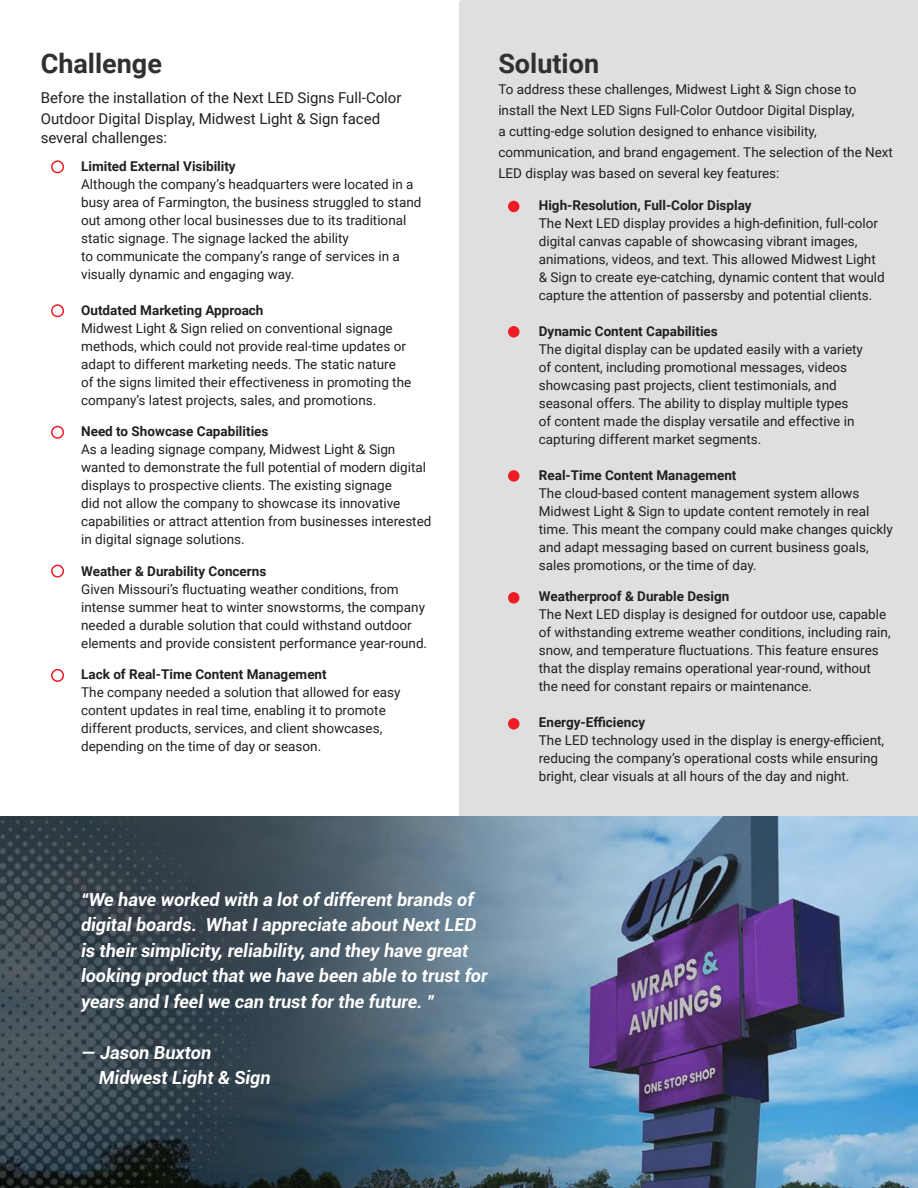
<style>
.page{position:relative;width:918px;height:1188px;background:#fff}
.page>*{position:absolute;margin:0;border:0;box-sizing:border-box;transform-origin:0 0}
.Subhead{font:700 27px "Roboto";color:#312f30}
.Testimonial{font:italic 700 18px/25.5px "Roboto";color:#fff}
.Subhead-2{font:15px/21px "Roboto";color:#231f20}
.Bulleted_text{font:13.5px/18px "Roboto";color:#231f20}
.s1{font-weight:700}
</style>
<div class="page">
<div style="left:459px;top:0;width:459px;height:817px;background:#dfdfdf"></div>
<img style="left:0;top:817px;width:918px;height:371px">
<div style="left:51px;top:160px;width:13px;height:13px;border:2px solid #ee1d23;border-radius:50%"></div>
<div style="left:51px;top:304px;width:13px;height:13px;border:2px solid #ee1d23;border-radius:50%"></div>
<div style="left:51px;top:426px;width:13px;height:13px;border:2px solid #ee1d23;border-radius:50%"></div>
<div style="left:51px;top:565px;width:13px;height:13px;border:2px solid #ee1d23;border-radius:50%"></div>
<div style="left:51px;top:669px;width:13px;height:13px;border:2px solid #ee1d23;border-radius:50%"></div>
<div style="left:508px;top:201px;width:11px;height:11px;background:#ee1d23;border-radius:50%"></div>
<div style="left:508px;top:326px;width:11px;height:12px;background:#ee1d23;border-radius:50%"></div>
<div style="left:508px;top:470px;width:11px;height:12px;background:#ee1d23;border-radius:50%"></div>
<div style="left:508px;top:592px;width:11px;height:12px;background:#ee1d23;border-radius:50%"></div>
<div style="left:508px;top:718px;width:11px;height:12px;background:#ee1d23;border-radius:50%"></div>
<p class="Subhead" style="left:41px;top:44px;width:123px">Challenge</p>
<p class="Subhead-2" style="left:41px;top:86px;width:362px">Before the installation of the Next LED Signs Full-Color<br>Outdoor Digital Display, Midwest Light &amp; Sign faced</p>
<p class="Subhead-2" style="left:41px;top:126px;width:128px">several challenges:</p>
<p class="Bulleted_text" style="left:81px;top:157px;width:342px"><span class="s1">Limited External Visibility<br></span>Although the company’s headquarters were located in a busy area of Farmington, the business struggled to stand out among other local businesses due to its traditional static signage. The signage lacked the ability<br>to communicate the company’s range of services in a visually dynamic and engaging way.</p>
<p class="Bulleted_text" style="left:81px;top:301px;width:332px"><span class="s1">Outdated Marketing Approach<br></span>Midwest Light &amp; Sign relied on conventional signage methods, which could not provide real-time updates or adapt to different marketing needs. The static nature of the signs limited their effectiveness in promoting the company’s latest projects, sales, and promotions.</p>
<p class="Bulleted_text" style="left:81px;top:422px;width:352px"><span class="s1">Need to Showcase Capabilities<br></span>As a leading signage company, Midwest Light &amp; Sign wanted to demonstrate the full potential of modern digital displays to prospective clients. The existing signage<br>did not allow the company to showcase its innovative capabilities or attract attention from businesses interested in digital signage solutions.</p>
<p class="Bulleted_text" style="left:81px;top:562px;width:347px"><span class="s1">Weather &amp; Durability Concerns<br></span>Given Missouri’s fluctuating weather conditions, from intense summer heat to winter snowstorms, the company needed a durable solution that could withstand outdoor elements and provide consistent performance year-round.</p>
<p class="Bulleted_text" style="left:81px;top:665px;width:321px"><span class="s1">Lack of Real-Time Content Management<br></span>The company needed a solution that allowed for easy content updates in real time, enabling it to promote different products, services, and client showcases, depending on the time of day or season.</p>
<p class="Subhead" style="left:498px;top:45px;width:102px">Solution</p>
<p class="Bulleted_text" style="left:498px;top:78px;width:396px;line-height:21px">To address these challenges, Midwest Light &amp; Sign chose to install the Next LED Signs Full-Color Outdoor Digital Display,<br>a cutting-edge solution designed to enhance visibility, communication, and brand engagement. The selection of the Next LED display was based on several key features:</p>
<p class="Bulleted_text" style="left:539px;top:195px;width:347px"><span class="s1">High-Resolution, Full-Color Display<br></span>The Next LED display provides a high-definition, full-color digital canvas capable of showcasing vibrant images, animations, videos, and text. This allowed Midwest Light &amp; Sign to create eye-catching, dynamic content that would capture the attention of passersby and potential clients.</p>
<p class="Bulleted_text" style="left:539px;top:321px;width:326px"><span class="s1">Dynamic Content Capabilities<br></span>The digital display can be updated easily with a variety of content, including promotional messages, videos showcasing past projects, client testimonials, and seasonal offers. The ability to display multiple types of content made the display versatile and effective in capturing different market segments.</p>
<p class="Bulleted_text" style="left:539px;top:465px;width:356px"><span class="s1">Real-Time Content Management<br></span>The cloud-based content management system allows Midwest Light &amp; Sign to update content remotely in real time. This meant the company could make changes quickly and adapt messaging based on current business goals, sales promotions, or the time of day.</p>
<p class="Bulleted_text" style="left:539px;top:587px;width:353px"><span class="s1">Weatherproof &amp; Durable Design<br></span>The Next LED display is designed for outdoor use, capable of withstanding extreme weather conditions, including rain, snow, and temperature fluctuations. This feature ensures that the display remains operational year-round, without the need for constant repairs or maintenance.</p>
<p class="Bulleted_text" style="left:539px;top:713px;width:347px"><span class="s1">Energy-Efficiency<br></span>The LED technology used in the display is energy-efficient, reducing the company’s operational costs while ensuring bright, clear visuals at all hours of the day and night.</p>
<p class="Testimonial" style="left:81px;top:886px;width:408px">“We have worked with a lot of different brands of digital boards. What I appreciate about Next LED is their simplicity, reliability, and they have great looking product that we have been able to trust for years and I feel we can trust for the future. ”</p>
<p class="Testimonial" style="left:99px;top:1039px;width:173px;text-indent:-18px">— Jason Buxton<br>Midwest Light &amp; Sign</p>
</div>
